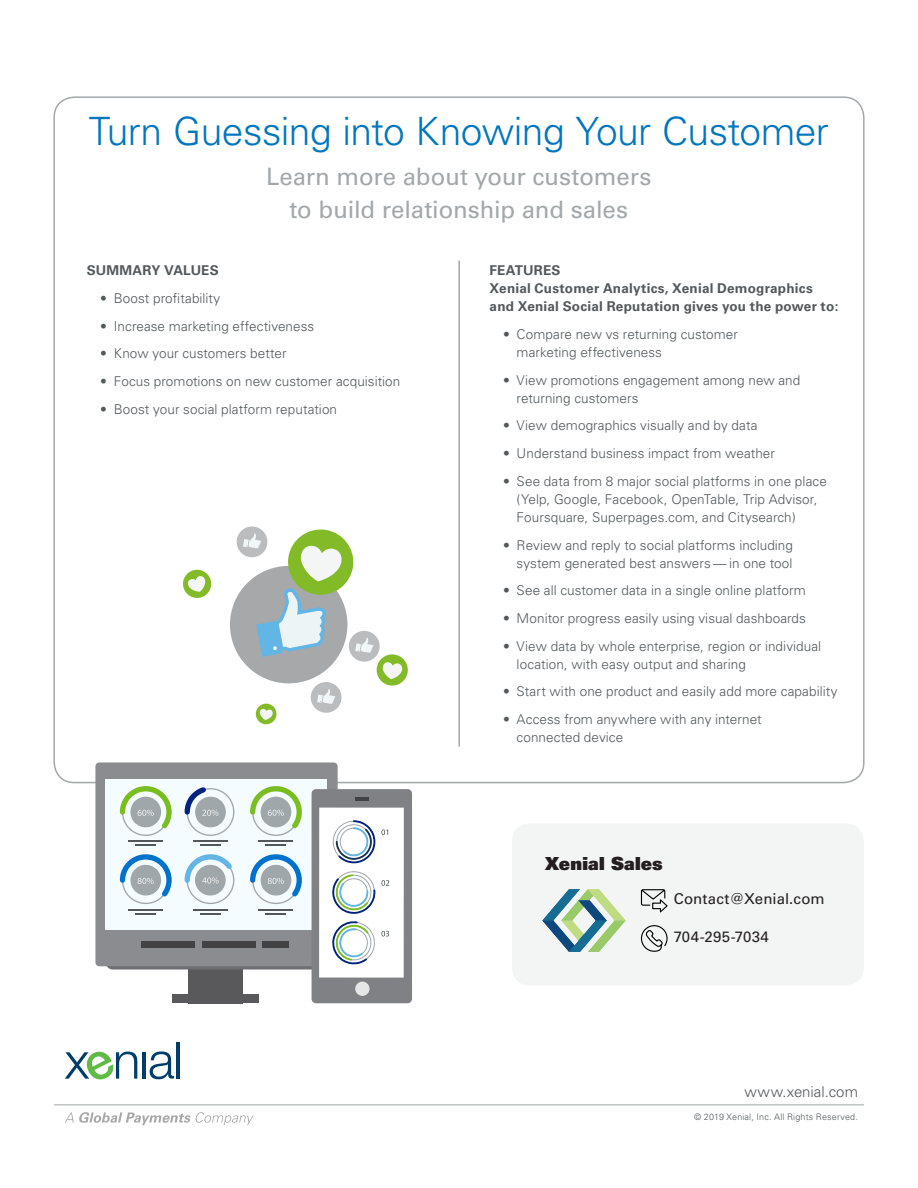
<style>
.page{position:relative;width:918px;height:1188px;background:#fff}
.page>*{position:absolute;margin:0;border:0;box-sizing:border-box;transform-origin:0 0}
.t1{font:300 39px "Univers";letter-spacing:-.015em;color:#0076be}
.t2{font:24px/33px "Univers";letter-spacing:-.005em;color:#a3a7a9;text-align:center}
.t3{font:900 18px "Univers";letter-spacing:.01em;color:#231f20}
.t4{font:15px "Univers";letter-spacing:.01em;color:#231f20}
.t5{font:300 15px "Univers";color:#535659}
.t6{font:300 13.5px/18px "Univers";letter-spacing:.005em;color:#53585b}
.t7{font:700 13.5px/18px "Univers";letter-spacing:.015em;color:#53585b}
.t8{font:300 9px "Univers";letter-spacing:.02em;color:#53585b}
</style>
<div class="page">
<hr style="left:54px;top:1105px;width:810px;height:1px;background:#a3a7a9">
<hr style="left:458px;top:261px;width:2px;height:486px;background:#a3a7a9">
<div style="left:188px;top:956px;width:55px;height:47px;background:#59595c"></div>
<div style="left:172px;top:994px;width:87px;height:9px;background:#59595c"></div>
<div style="left:106px;top:954px;width:219px;height:16px;background:#6d6e71;border-radius:7px"></div>
<div style="left:95px;top:762px;width:243px;height:204px;background:#8a8c8f;border-radius:4px"></div>
<div style="left:142px;top:941px;width:53px;height:6px;background:#424143"></div>
<div style="left:202px;top:941px;width:53px;height:6px;background:#424143"></div>
<div style="left:263px;top:941px;width:26px;height:6px;background:#424143"></div>
<div style="left:106px;top:779px;width:221px;height:150px;background:#f5fcff"></div>
<div style="left:312px;top:789px;width:100px;height:214px;background:#808184;border-radius:4px"></div>
<svg style="left:355px;top:797px;width:13px;height:3px"></svg>
<div style="left:355px;top:982px;width:15px;height:14px;background:#e5e6e6;border-radius:50%"></div>
<div style="left:319px;top:808px;width:85px;height:170px;background:#fff"></div>
<svg style="left:184px;top:787px;width:51px;height:49px"></svg>
<svg style="left:184px;top:854px;width:51px;height:50px"></svg>
<svg style="left:119px;top:786px;width:53px;height:50px"></svg>
<svg style="left:119px;top:854px;width:53px;height:50px"></svg>
<hr style="left:129px;top:840px;width:34px;height:2px;background:#53565a">
<hr style="left:135px;top:844px;width:21px;height:2px;background:#53565a">
<hr style="left:193px;top:840px;width:35px;height:2px;background:#53565a">
<hr style="left:200px;top:844px;width:21px;height:2px;background:#53565a">
<hr style="left:129px;top:909px;width:34px;height:2px;background:#53565a">
<hr style="left:135px;top:913px;width:21px;height:2px;background:#53565a">
<svg style="left:250px;top:786px;width:52px;height:50px"></svg>
<svg style="left:250px;top:854px;width:52px;height:50px"></svg>
<hr style="left:259px;top:840px;width:34px;height:2px;background:#53565a">
<hr style="left:265px;top:844px;width:21px;height:2px;background:#53565a">
<hr style="left:259px;top:909px;width:34px;height:2px;background:#53565a">
<hr style="left:265px;top:913px;width:21px;height:2px;background:#53565a">
<hr style="left:193px;top:909px;width:35px;height:2px;background:#53565a">
<hr style="left:200px;top:913px;width:21px;height:2px;background:#53565a">
<svg style="left:333px;top:820px;width:55px;height:44px"></svg>
<svg style="left:332px;top:871px;width:57px;height:94px"></svg>
<svg style="left:183px;top:569px;width:29px;height:29px"></svg>
<svg style="left:237px;top:526px;width:171px;height:199px"></svg>
<hr style="left:142px;top:1052px;width:4px;height:27px;background:#003d6a">
<hr style="left:177px;top:1042px;width:3px;height:37px;background:#003d6a">
<svg style="left:65px;top:1052px;width:72px;height:28px"></svg>
<svg style="left:150px;top:1051px;width:24px;height:28px"></svg>
<svg style="left:65px;top:1112px;width:189px;height:13px"></svg>
<div style="left:512px;top:824px;width:352px;height:162px;background:#f3f4f4;border-radius:18px"></div>
<svg style="left:640px;top:889px;width:28px;height:24px"></svg>
<svg style="left:640px;top:925px;width:28px;height:27px"></svg>
<img style="left:542px;top:890px;width:84px;height:62px">
<p class="t1" style="left:89px;top:108px;width:742px">Turn Guessing into Knowing Your Customer</p>
<p class="t2" style="left:266px;top:160px;width:387px">Learn more about your customers to build relationship and sales</p>
<p class="t7" style="left:87px;top:262px;width:133px">SUMMARY VALUES</p>
<p class="t6" style="left:100px;top:289px;width:122px">• Boost profitability</p>
<p class="t6" style="left:100px;top:317px;width:215px">• Increase marketing effectiveness</p>
<p class="t6" style="left:100px;top:345px;width:188px">• Know your customers better</p>
<p class="t6" style="left:100px;top:372px;width:302px">• Focus promotions on new customer acquisition</p>
<p class="t6" style="left:100px;top:400px;width:238px">• Boost your social platform reputation</p>
<p class="t7" style="left:490px;top:262px;width:350px">FEATURES<br>Xenial Customer Analytics, Xenial Demographics and Xenial Social Reputation gives you the power to:</p>
<p class="t6" style="left:517px;top:325px;width:223px;text-indent:-14px">• Compare new vs returning customer marketing effectiveness</p>
<p class="t6" style="left:517px;top:371px;width:285px;text-indent:-14px">• View promotions engagement among new and returning customers</p>
<p class="t6" style="left:503px;top:417px;width:256px">• View demographics visually and by data</p>
<p class="t6" style="left:503px;top:444px;width:273px">• Understand business impact from weather</p>
<p class="t6" style="left:517px;top:472px;width:312px;text-indent:-14px">• See data from 8 major social platforms in one place (Yelp, Google, Facebook, OpenTable, Trip Advisor,<br>Foursquare, Superpages.com, and Citysearch)</p>
<p class="t6" style="left:503px;top:536px;width:291px;text-align:right">• Review and reply to social platforms including system generated best answers — in one tool</p>
<p class="t6" style="left:503px;top:581px;width:304px">• See all customer data in a single online platform</p>
<p class="t6" style="left:503px;top:609px;width:304px">• Monitor progress easily using visual dashboards</p>
<p class="t6" style="left:517px;top:637px;width:306px;text-indent:-14px">• View data by whole enterprise, region or individual location, with easy output and sharing</p>
<p class="t6" style="left:503px;top:683px;width:336px">• Start with one product and easily add more capability</p>
<p class="t6" style="left:517px;top:710px;width:246px;text-indent:-14px">• Access from anywhere with any internet connected device</p>
<p class="t3" style="left:545px;top:852px;width:119px">Xenial Sales</p>
<p class="t4" style="left:674px;top:890px;width:152px">Contact@Xenial.com</p>
<p class="t4" style="left:674px;top:928px;width:97px">704-295-7034</p>
<p class="t5" style="left:745px;top:1083px;width:115px">www.xenial.com</p>
<p class="t8" style="left:694px;top:1112px;width:165px">© 2019 Xenial, Inc. All Rights Reserved.</p>
</div>
